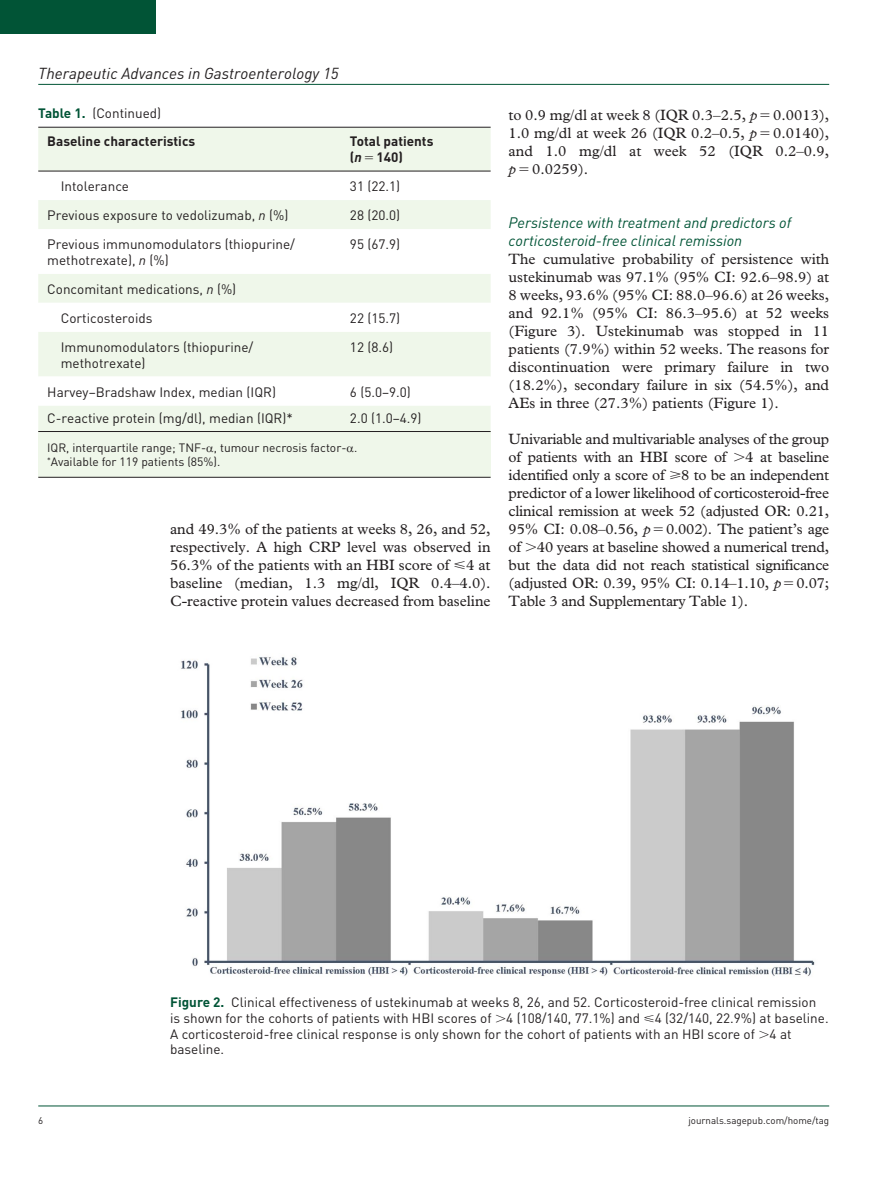
<style>
.page{position:relative;width:893px;height:1191px;background:#fff}
.page>*{position:absolute;margin:0;border:0;box-sizing:border-box;transform-origin:0 0}
.t1{font:italic 15.75px "DIN";color:#231f20}
.t2{font:15px/18px "Plantin Std";color:#231f20;text-align:justify}
.t3{font:italic 15px/18px "DIN";color:#015436}
.t4{font:13.5px/15.8px "DIN";color:#231f20}
.t5{font:700 13.5px/15.8px "DIN";color:#231f20}
.t6{font:12px/14.2px "DIN";color:#231f20}
.t7{font:9.75px "DIN";color:#231f20}
.s1{font-weight:700;color:#015436}
.s2{font-style:italic}
</style>
<div class="page">
<hr style="left:38px;top:84px;width:791px;height:1px;background:#015436">
<hr style="left:38px;top:1105px;width:791px;height:1px;background:#015436">
<div style="left:0;top:0;width:155px;height:34px;background:#015436"></div>
<div style="left:38px;top:431px;width:453px;height:46px;background:#eff7ea"></div>
<img style="left:181px;top:657px;width:634px;height:319px">
<hr style="left:38px;top:477px;width:453px;height:1px;background:#231f20">
<div style="left:38px;top:128px;width:453px;height:303px;background:#eff7ea"></div>
<svg style="left:38px;top:172px;width:453px;height:233px"></svg>
<hr style="left:38px;top:171px;width:303px;height:1px;background:#231f20">
<hr style="left:341px;top:171px;width:150px;height:1px;background:#231f20">
<hr style="left:38px;top:431px;width:303px;height:1px;background:#231f20">
<hr style="left:341px;top:431px;width:150px;height:1px;background:#231f20">
<hr style="left:38px;top:127px;width:453px;height:1px;background:#231f20">
<svg style="left:365px;top:156px;width:8px;height:3px"></svg>
<p class="t1" style="left:38px;top:63px;width:302px">Therapeutic Advances in Gastroenterology 15</p>
<p class="t4" style="left:38px;top:105px;width:125px"><span class="s1">Table 1.</span> (Continued)</p>
<p class="t5" style="left:47px;top:133px;width:149px">Baseline characteristics</p>
<p class="t5" style="left:350px;top:133px;width:85px">Total patients (<span class="s2">n</span> 140)</p>
<p class="t4" style="left:61px;top:178px;width:70px">Intolerance</p>
<p class="t4" style="left:350px;top:178px;width:52px">31 (22.1)</p>
<p class="t4" style="left:47px;top:207px;width:243px">Previous exposure to vedolizumab, <span class="s2">n</span> (%)</p>
<p class="t4" style="left:350px;top:207px;width:52px">28 (20.0)</p>
<p class="t4" style="left:47px;top:236px;width:249px">Previous immunomodulators (thiopurine/ methotrexate), <span class="s2">n</span> (%)</p>
<p class="t4" style="left:350px;top:236px;width:52px">95 (67.9)</p>
<p class="t4" style="left:61px;top:274px;width:177px;line-height:29px;text-indent:-14px">Concomitant medications, <span class="s2">n</span> (%)<br>Corticosteroids</p>
<p class="t4" style="left:350px;top:310px;width:52px">22 (15.7)</p>
<p class="t4" style="left:61px;top:339px;width:194px">Immunomodulators (thiopurine/ methotrexate)</p>
<p class="t4" style="left:350px;top:339px;width:45px">12 (8.6)</p>
<p class="t4" style="left:47px;top:383px;width:230px">Harvey–Bradshaw Index, median (IQR)</p>
<p class="t4" style="left:350px;top:383px;width:62px">6 (5.0–9.0)</p>
<p class="t4" style="left:47px;top:409px;width:247px">C-reactive protein (mg/dl), median (IQR)*</p>
<p class="t4" style="left:350px;top:409px;width:73px">2.0 (1.0–4.9)</p>
<p class="t6" style="left:47px;top:440px;width:312px">IQR, interquartile range; TNF- , tumour necrosis factor- . <sup>*</sup>Available for 119 patients (85%).</p>
<p class="t2" style="left:170px;top:520px;width:322px">and 49.3% of the patients at weeks 8, 26, and 52, respectively. A high CRP level was observed in 56.3% of the patients with an HBI score of ⩽4 at baseline (median, 1.3 mg/dl, IQR 0.4–4.0).<br>C-reactive protein values decreased from baseline</p>
<p class="t2" style="left:509px;top:106px;width:322px">to 0.9 mg/dl at week 8 (IQR 0.3–2.5, <span class="s2">p</span> 0.0013), 1.0 mg/dl at week 26 (IQR 0.2–0.5, <span class="s2">p</span> 0.0140), and 1.0 mg/dl at week 52 (IQR 0.2–0.9, <span class="s2">p</span> 0.0259).</p>
<p class="t3" style="left:509px;top:213px;width:284px">Persistence with treatment and predictors of corticosteroid-free clinical remission</p>
<p class="t2" style="left:509px;top:250px;width:322px">The cumulative probability of persistence with ustekinumab was 97.1% (95% CI: 92.6–98.9) at 8 weeks, 93.6% (95% CI: 88.0–96.6) at 26 weeks, and 92.1% (95% CI: 86.3–95.6) at 52 weeks (Figure 3). Ustekinumab was stopped in 11 patients (7.9%) within 52 weeks. The reasons for discontinuation were primary failure in two (18.2%), secondary failure in six (54.5%), and AEs in three (27.3%) patients (Figure 1).</p>
<p class="t2" style="left:509px;top:430px;width:322px">Univariable and multivariable analyses of the group of patients with an HBI score of 4 at baseline identified only a score of ⩾8 to be an independent predictor of a lower likelihood of corticosteroid-free clinical remission at week 52 (adjusted OR: 0.21, 95% CI: 0.08–0.56, <span class="s2">p</span> 0.002). The patient’s age of 40 years at baseline showed a numerical trend, but the data did not reach statistical significance (adjusted OR: 0.39, 95% CI: 0.14–1.10, <span class="s2">p</span> 0.07; Table 3 and Supplementary Table 1).</p>
<p class="t4" style="left:170px;top:994px;width:660px"><span class="s1">Figure 2.</span> Clinical effectiveness of ustekinumab at weeks 8, 26, and 52. Corticosteroid-free clinical remission is shown for the cohorts of patients with HBI scores of 4 (108/140, 77.1%) and ⩽4 (32/140, 22.9%) at baseline.<br>A corticosteroid-free clinical response is only shown for the cohort of patients with an HBI score of 4 at baseline.</p>
<p class="t7" style="left:38px;top:1114px;width:7px">6</p>
<p class="t7" style="left:688px;top:1114px;width:142px">journals.sagepub.com/home/tag</p>
</div>
